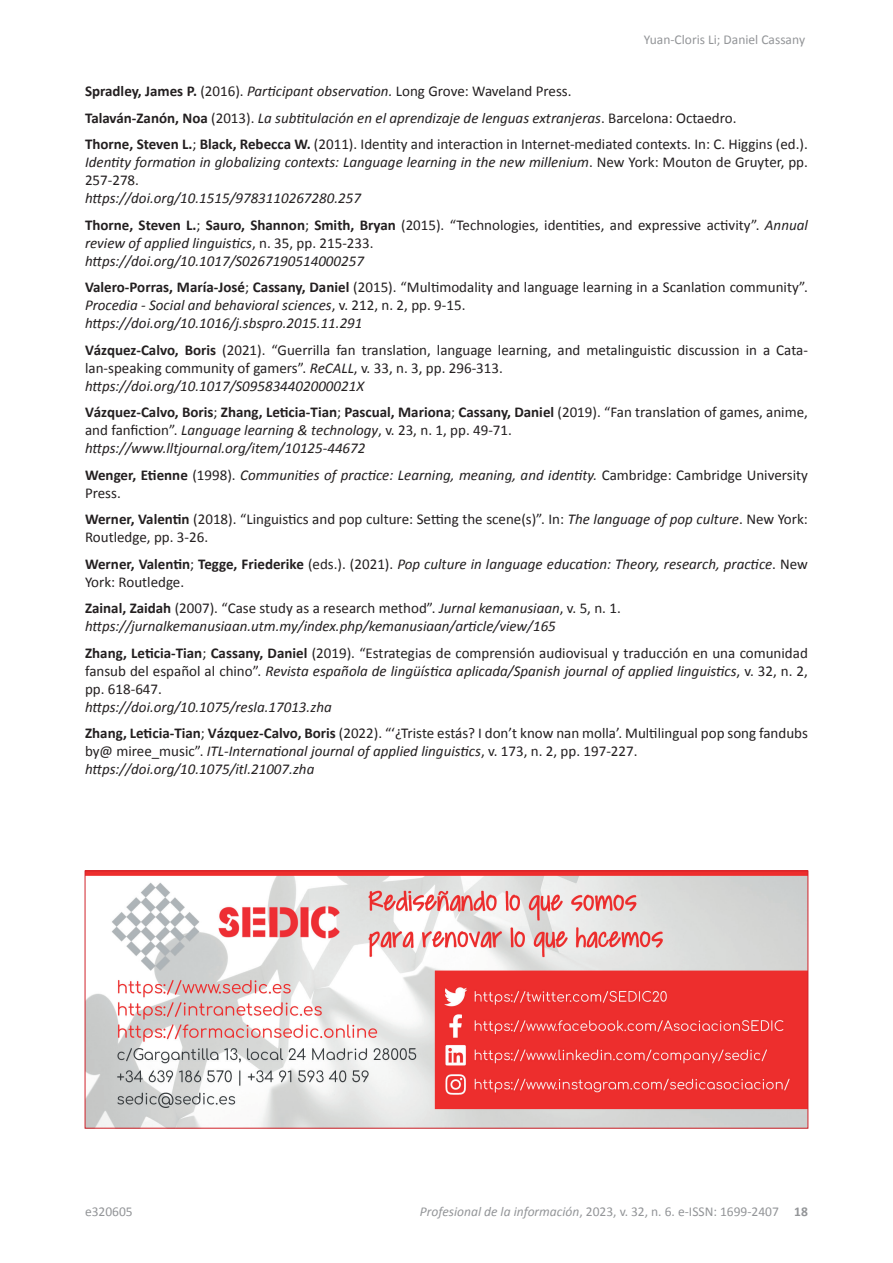
<style>
.page{position:relative;width:893px;height:1263px;background:#fff}
.page>*{position:absolute;margin:0;border:0;box-sizing:border-box;transform-origin:0 0}
.t1{font:15px/18px "Calibri";color:#231f20}
.t2{font:italic 15px/18px "Calibri";color:#231f20}
.t3{font:13.5px "Calibri";color:#939598}
.s1{font-weight:700}
.s2{font-style:italic}
.s3{font-style:normal}
.s4{font-weight:700;font-style:normal}
</style>
<div class="page">
<img style="left:87px;top:873px;width:719px;height:253px">
<div style="left:85px;top:871px;width:723px;height:257px;border:1px solid #d1232a"></div>
<p class="t3" style="left:644px;top:31px;width:163px">Yuan-Cloris Li; Daniel Cassany</p>
<p class="t1" style="left:85px;top:77px;width:724px;line-height:26.5px"><span class="s1">Spradley, James P.</span> (2016). <span class="s2">Participant observation.</span> Long Grove: Waveland Press.<br><span class="s1">Talaván-Zanón, Noa</span> (2013). <span class="s2">La subtitulación en el aprendizaje de lenguas extranjeras</span>. Barcelona: Octaedro.<br><span class="s1">Thorne, Steven L.</span>; <span class="s1">Black, Rebecca W.</span> (2011). Identity and interaction in Internet-mediated contexts. In: C. Higgins (ed.).</p>
<p class="t2" style="left:85px;top:153px;width:724px">Identity formation in globalizing contexts: Language learning in the new millenium<span class="s3">. New York: Mouton de Gruyter, pp.<br>257-278.</span></p>
<p class="t1" style="left:85px;top:184px;width:724px;line-height:26.5px"><span class="s2">https://doi.org/10.1515/9783110267280.257<br></span><span class="s1">Thorne, Steven L.</span>; <span class="s1">Sauro, Shannon</span>; <span class="s1">Smith, Bryan</span> (2015). “Technologies, identities, and expressive activity”. <span class="s2">Annual</span></p>
<p class="t2" style="left:85px;top:233px;width:290px">review of applied linguistics<span class="s3">, n. 35, pp. 215-233. </span>https://doi.org/10.1017/S0267190514000257</p>
<p class="t1" style="left:85px;top:278px;width:724px"><span class="s1">Valero-Porras, María-José</span>; <span class="s1">Cassany, Daniel</span> (2015). “Multimodality and language learning in a Scanlation community”.<br><span class="s2">Procedia - Social and behavioral sciences</span>, v. 212, n. 2, pp. 9-15.<br><span class="s2">https://doi.org/10.1016/j.sbspro.2015.11.291</span></p>
<p class="t1" style="left:85px;top:340px;width:724px"><span class="s1">Vázquez-Calvo, Boris</span> (2021). “Guerrilla fan translation, language learning, and metalinguistic discussion in a Cata&shy;lan-speaking community of gamers”. <span class="s2">ReCALL</span>, v. 33, n. 3, pp. 296-313.<br><span class="s2">https://doi.org/10.1017/S095834402000021X</span></p>
<p class="t1" style="left:85px;top:403px;width:724px"><span class="s1">Vázquez-Calvo, Boris</span>; <span class="s1">Zhang, Leticia-Tian</span>; <span class="s1">Pascual, Mariona</span>; <span class="s1">Cassany, Daniel</span> (2019). “Fan translation of games, anime, and fanfiction”. <span class="s2">Language learning &amp; technology</span>, v. 23, n. 1, pp. 49-71.<br><span class="s2">https://www.lltjournal.org/item/10125-44672</span></p>
<p class="t2" style="left:85px;top:465px;width:724px"><span class="s4">Wenger, Etienne</span> <span class="s3">(1998).</span> Communities of practice: Learning, meaning, and identity. <span class="s3">Cambridge: Cambridge University<br>Press.</span></p>
<p class="t1" style="left:85px;top:510px;width:724px"><span class="s1">Werner, Valentin</span> (2018). “Linguistics and pop culture: Setting the scene(s)”. In: <span class="s2">The language of pop culture</span>. New York:<br>Routledge, pp. 3-26.</p>
<p class="t2" style="left:85px;top:554px;width:724px"><span class="s4">Werner, Valentin</span><span class="s3">;</span> <span class="s4">Tegge, Friederike</span> <span class="s3">(eds.). (2021).</span> Pop culture in language education: Theory, research, practice<span class="s3">. New<br>York: Routledge.</span></p>
<p class="t2" style="left:85px;top:599px;width:537px"><span class="s4">Zainal, Zaidah</span> <span class="s3">(2007). “Case study as a research method”.</span> Jurnal kemanusiaan<span class="s3">, v. 5, n. 1. </span>https://jurnalkemanusiaan.utm.my/index.php/kemanusiaan/article/view/165</p>
<p class="t1" style="left:85px;top:643px;width:724px;text-align:justify"><span class="s1">Zhang, Leticia-Tian</span>; <span class="s1">Cassany, Daniel</span> (2019). “Estrategias de comprensión audiovisual y traducción en una comunidad fansub del español al chino”. <span class="s2">Revista española de lingüística aplicada/Spanish journal of applied linguistics</span>, v. 32, n. 2, pp. 618-647.</p>
<p class="t1" style="left:85px;top:693px;width:724px;line-height:26.5px"><span class="s2">https://doi.org/10.1075/resla.17013.zha<br></span><span class="s1">Zhang, Leticia-Tian</span>; <span class="s1">Vázquez-Calvo, Boris</span> (2022). “‘¿Triste estás? I don’t know nan molla’. Multilingual pop song fandubs</p>
<p class="t2" style="left:85px;top:742px;width:554px"><span class="s3">by@ miree_music”.</span> ITL-International journal of applied linguistics<span class="s3">, v. 173, n. 2, pp. 197-227. </span>https://doi.org/10.1075/itl.21007.zha</p>
<p class="t3" style="left:85px;top:1203px;width:49px">e320605</p>
<p class="t3" style="left:420px;top:1203px;width:389px"><span class="s2">Profesional de la información</span>, 2023, v. 32, n. 6. e-ISSN: 1699-2407 <span class="s1">18</span></p>
</div>
